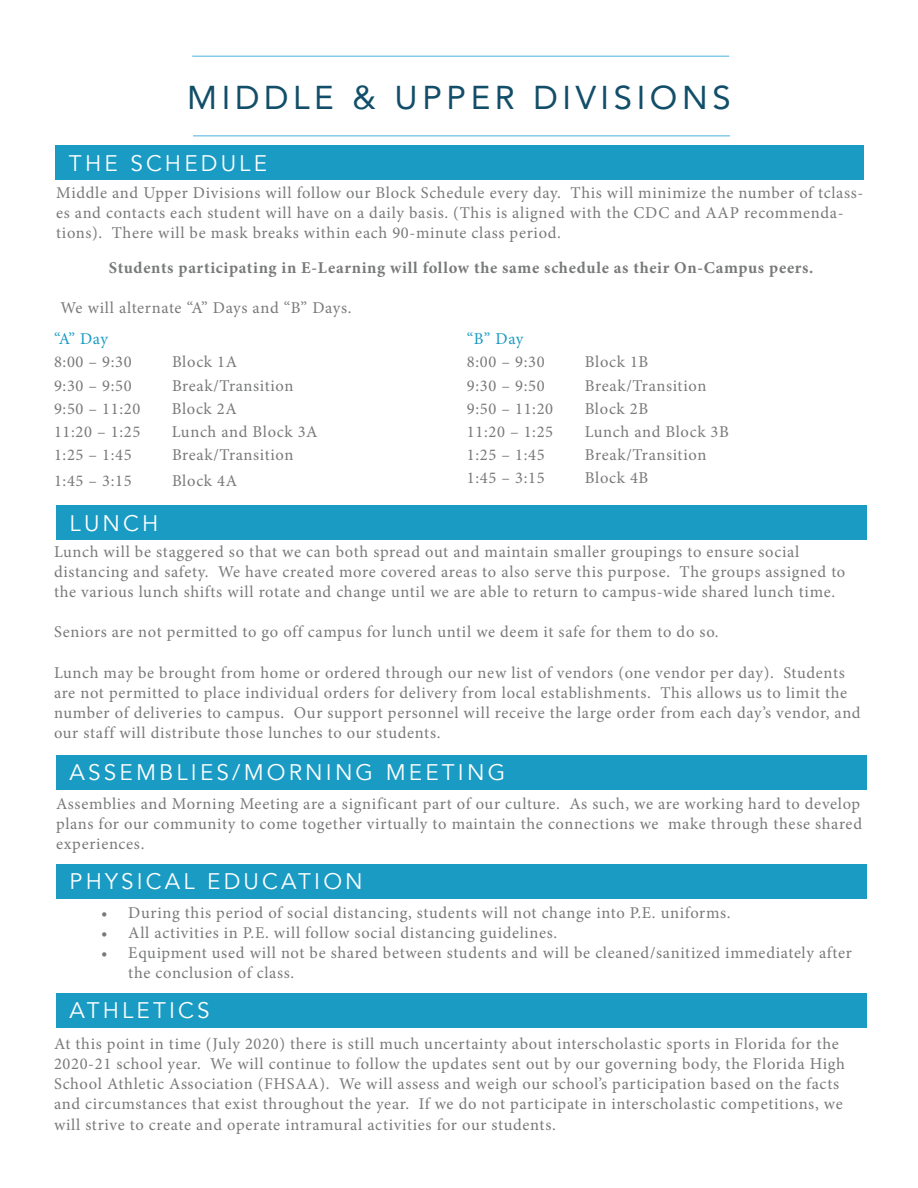
<style>
.page{position:relative;width:918px;height:1188px;background:#fff}
.page>*{position:absolute;margin:0;border:0;box-sizing:border-box;transform-origin:0 0}
.t1{font:33px "Avenir";letter-spacing:.14em;color:#124e69}
.Blue_Box_Title{font:22.5px "Avenir";letter-spacing:.14em;color:#fff}
.Paragraph{font:16.5px/20.2px "Minion Pro";letter-spacing:.04em;color:#78797a}
.Paragraph-2{font:700 16.5px "Minion Pro";letter-spacing:.04em;color:#78797a}
.Paragraph-3{font:16.5px "Minion Pro";letter-spacing:.035em;color:#199bc4}
</style>
<div class="page">
<div style="left:55px;top:146px;width:809px;height:34px;background:#199bc4"></div>
<hr style="left:192px;top:56px;width:537px;height:1px;background:#86cbe9">
<hr style="left:193px;top:135px;width:537px;height:2px;background:#86cbe9">
<div style="left:56px;top:506px;width:810px;height:34px;background:#199bc4"></div>
<div style="left:56px;top:994px;width:810px;height:34px;background:#199bc4"></div>
<div style="left:56px;top:755px;width:810px;height:34px;background:#199bc4"></div>
<div style="left:56px;top:864px;width:810px;height:34px;background:#199bc4"></div>
<p class="t1" style="left:187px;top:71px;width:545px">MIDDLE &amp; UPPER DIVISIONS</p>
<p class="Blue_Box_Title" style="left:69px;top:149px;width:200px">THE SCHEDULE</p>
<p class="Paragraph" style="left:56px;top:182px;width:809px">Middle and Upper Divisions will follow our Block Schedule every day. This will minimize the number of tclass&shy;es and contacts each student will have on a daily basis. (This is aligned with the CDC and AAP recommenda&shy;tions). There will be mask breaks within each 90-minute class period.</p>
<p class="Paragraph-2" style="left:109px;top:256px;width:706px">Students participating in E-Learning will follow the same schedule as their On-Campus peers.</p>
<p class="Paragraph" style="left:61px;top:298px;width:292px">We will alternate “A” Days and “B” Days.</p>
<p class="Paragraph-3" style="left:54px;top:328px;width:56px">“A” Day</p>
<p class="Paragraph" style="left:54px;top:352px;width:79px">8:00 – 9:30</p>
<p class="Paragraph" style="left:172px;top:352px;width:67px">Block 1A</p>
<p class="Paragraph" style="left:54px;top:375px;width:79px">9:30 – 9:50</p>
<p class="Paragraph" style="left:172px;top:375px;width:123px">Break/Transition</p>
<p class="Paragraph" style="left:54px;top:398px;width:88px">9:50 – 11:20</p>
<p class="Paragraph" style="left:172px;top:398px;width:67px">Block 2A</p>
<p class="Paragraph" style="left:54px;top:422px;width:88px">11:20 – 1:25</p>
<p class="Paragraph" style="left:172px;top:422px;width:147px">Lunch and Block 3A</p>
<p class="Paragraph" style="left:54px;top:445px;width:79px">1:25 – 1:45</p>
<p class="Paragraph" style="left:172px;top:445px;width:123px">Break/Transition</p>
<p class="Paragraph" style="left:54px;top:471px;width:79px">1:45 – 3:15</p>
<p class="Paragraph" style="left:172px;top:471px;width:67px">Block 4A</p>
<p class="Blue_Box_Title" style="left:70px;top:510px;width:90px">LUNCH</p>
<p class="Paragraph-3" style="left:467px;top:328px;width:58px">“B” Day</p>
<p class="Paragraph" style="left:467px;top:352px;width:79px">8:00 – 9:30</p>
<p class="Paragraph" style="left:585px;top:352px;width:65px">Block 1B</p>
<p class="Paragraph" style="left:467px;top:375px;width:79px">9:30 – 9:50</p>
<p class="Paragraph" style="left:585px;top:375px;width:123px">Break/Transition</p>
<p class="Paragraph" style="left:467px;top:398px;width:88px">9:50 – 11:20</p>
<p class="Paragraph" style="left:585px;top:398px;width:65px">Block 2B</p>
<p class="Paragraph" style="left:467px;top:422px;width:88px">11:20 – 1:25</p>
<p class="Paragraph" style="left:585px;top:422px;width:146px">Lunch and Block 3B</p>
<p class="Paragraph" style="left:467px;top:445px;width:79px">1:25 – 1:45</p>
<p class="Paragraph" style="left:585px;top:445px;width:123px">Break/Transition</p>
<p class="Paragraph" style="left:467px;top:468px;width:79px">1:45 – 3:15</p>
<p class="Paragraph" style="left:585px;top:468px;width:65px">Block 4B</p>
<p class="Paragraph" style="left:54px;top:541px;width:793px">Lunch will be staggered so that we can both spread out and maintain smaller groupings to ensure social distancing and safety. We have created more covered areas to also serve this purpose. The groups assigned to the various lunch shifts will rotate and change until we are able to return to campus-wide shared lunch time.</p>
<p class="Paragraph" style="left:54px;top:622px;width:666px">Seniors are not permitted to go off campus for lunch until we deem it safe for them to do so.</p>
<p class="Paragraph" style="left:54px;top:663px;width:808px">Lunch may be brought from home or ordered through our new list of vendors (one vendor per day). Students are not permitted to place individual orders for delivery from local establishments. This allows us to limit the number of deliveries to campus. Our support personnel will receive the large order from each day’s vendor, and our staff will distribute those lunches to our students.</p>
<p class="Blue_Box_Title" style="left:70px;top:759px;width:437px">ASSEMBLIES/MORNING MEETING</p>
<p class="Paragraph" style="left:56px;top:794px;width:807px;text-align:justify">Assemblies and Morning Meeting are a significant part of our culture. As such, we are working hard to develop plans for our community to come together virtually to maintain the connections we make through these shared experiences.</p>
<p class="Blue_Box_Title" style="left:70px;top:868px;width:295px">PHYSICAL EDUCATION</p>
<p class="Paragraph" style="left:101px;top:902px;width:631px">• During this period of social distancing, students will not change into P.E. uniforms.</p>
<p class="Paragraph" style="left:101px;top:923px;width:458px">• All activities in P.E. will follow social distancing guidelines.</p>
<p class="Paragraph" style="left:128px;top:943px;width:725px;text-indent:-27px">• Equipment used will not be shared between students and will be cleaned/sanitized immediately after the conclusion of class.</p>
<p class="Blue_Box_Title" style="left:70px;top:997px;width:142px">ATHLETICS</p>
<p class="Paragraph" style="left:54px;top:1034px;width:793px">At this point in time (July 2020) there is still much uncertainty about interscholastic sports in Florida for the 2020-21 school year. We will continue to follow the updates sent out by our governing body, the Florida High School Athletic Association (FHSAA). We will assess and weigh our school’s participation based on the facts and circumstances that exist throughout the year. If we do not participate in interscholastic competitions, we will strive to create and operate intramural activities for our students.</p>
</div>
